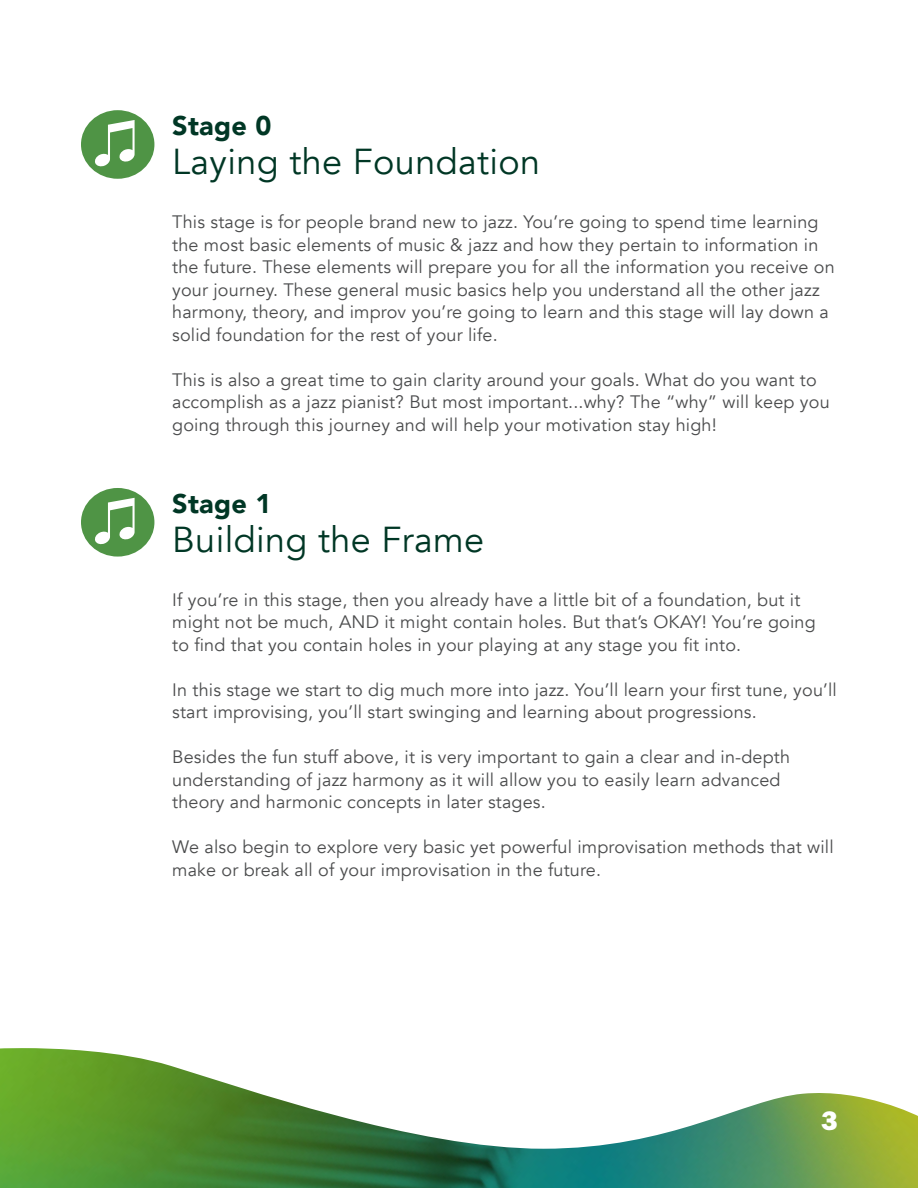
<style>
.page{position:relative;width:918px;height:1188px;background:#fff}
.page>*{position:absolute;margin:0;border:0;box-sizing:border-box;transform-origin:0 0}
.Sub_heading{font:36px "Avenir";letter-spacing:.01em;color:#003725}
.heading{font:900 27px "Avenir";letter-spacing:.01em;color:#003725}
.t1{font:800 27px "Franklin Gothic";color:#fff}
.paragraph{font:18px/22.5px "Avenir";letter-spacing:.01em;color:#4b4c4d}
</style>
<div class="page">
<img style="left:0;top:1048px;width:918px;height:140px">
<div style="left:81px;top:110px;width:73px;height:69px;background:#4f9445;border-radius:50%"></div>
<svg style="left:95px;top:120px;width:40px;height:47px"></svg>
<div style="left:81px;top:488px;width:73px;height:69px;background:#4f9445;border-radius:50%"></div>
<svg style="left:95px;top:498px;width:40px;height:47px"></svg>
<p class="heading" style="left:172px;top:103px;width:101px">Stage 0</p>
<p class="Sub_heading" style="left:172px;top:140px;width:369px">Laying the Foundation</p>
<p class="paragraph" style="left:172px;top:211px;width:664px">This stage is for people brand new to jazz. You’re going to spend time learning the most basic elements of music &amp; jazz and how they pertain to information in the future. These elements will prepare you for all the information you receive on your journey. These general music basics help you understand all the other jazz harmony, theory, and improv you’re going to learn and this stage will lay down a solid foundation for the rest of your life.</p>
<p class="paragraph" style="left:172px;top:368px;width:659px">This is also a great time to gain clarity around your goals. What do you want to accomplish as a jazz pianist? But most important...why? The “why” will keep you going through this journey and will help your motivation stay high!</p>
<p class="heading" style="left:172px;top:480px;width:101px">Stage 1</p>
<p class="Sub_heading" style="left:172px;top:518px;width:314px">Building the Frame</p>
<p class="paragraph" style="left:172px;top:589px;width:630px">If you’re in this stage, then you already have a little bit of a foundation, but it</p>
<p class="paragraph" style="left:172px;top:611px;width:645px">might not be much, AND it might contain holes. But that’s OKAY! You’re going to find that you contain holes in your playing at any stage you fit into.</p>
<p class="paragraph" style="left:172px;top:679px;width:666px">In this stage we start to dig much more into jazz. You’ll learn your first tune, you’ll start improvising, you’ll start swinging and learning about progressions.</p>
<p class="paragraph" style="left:172px;top:746px;width:619px">Besides the fun stuff above, it is very important to gain a clear and in-depth understanding of jazz harmony as it will allow you to easily learn advanced theory and harmonic concepts in later stages.</p>
<p class="paragraph" style="left:172px;top:836px;width:663px">We also begin to explore very basic yet powerful improvisation methods that will make or break all of your improvisation in the future.</p>
<h2 class="t1" style="left:821px;top:1105px;width:18px">3</h2>
</div>
